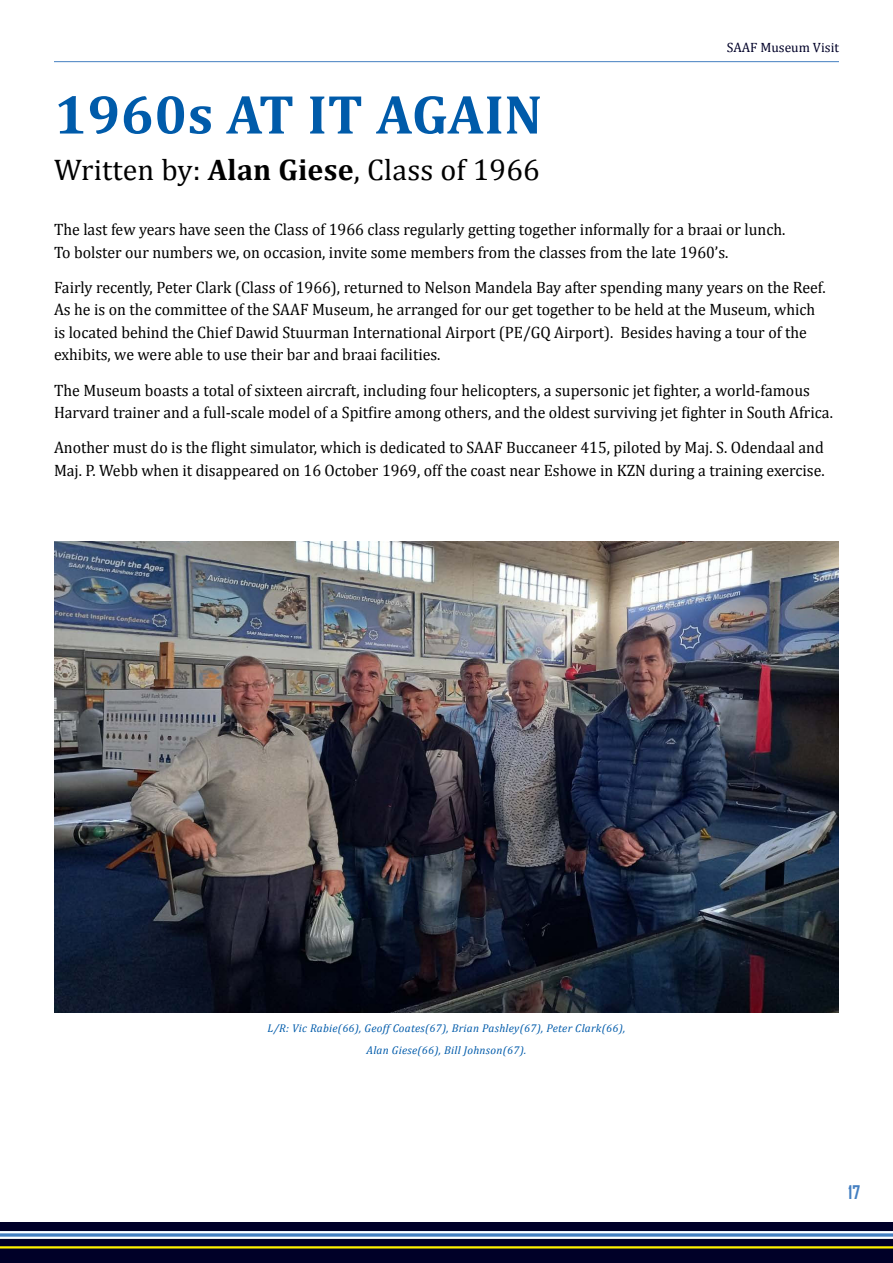
<style>
.page{position:relative;width:893px;height:1263px;background:#fff}
.page>*{position:absolute;margin:0;border:0;box-sizing:border-box;transform-origin:0 0}
.t1{font:700 55.5px "Cambria";letter-spacing:.01em;color:#005baa}
.t2{font:30px "Cambria";letter-spacing:.005em;color:#000}
.t3{font:700 18px "Agency FB";color:#447fc1}
.t4{font:16.5px/22.5px "Cambria";color:#000;scale:.96 1}
.t5{font:13.5px "Cambria";color:#000028}
.t6{font:italic 11.25px/22px "Cambria";letter-spacing:.025em;color:#005baa;text-align:center}
.s1{font-weight:700}
</style>
<div class="page">
<div style="left:0;top:1222px;width:893px;height:41px;background:#000028"></div>
<svg style="left:0;top:1233px;width:893px;height:4px"></svg>
<hr style="left:0;top:1246px;width:893px;height:2px;background:#fff200">
<hr style="left:0;top:1237px;width:893px;height:2px;background:#fff">
<hr style="left:0;top:1231px;width:893px;height:2px;background:#fff">
<hr style="left:54px;top:61px;width:785px;height:1px;background:#447fc1">
<img style="left:54px;top:542px;width:785px;height:471px">
<p class="t5" style="left:727px;top:42px;width:114px">SAAF Museum Visit</p>
<h1 class="t1" style="left:54px;top:95px;width:490px">1960s AT IT AGAIN</h1>
<h2 class="t2" style="left:54px;top:159px;width:487px">Written by: <span class="s1">Alan Giese</span>, Class of 1966</h2>
<p class="t4" style="left:54px;top:218px;width:763px">The last few years have seen the Class of 1966 class regularly getting together informally for a braai or lunch.<br>To bolster our numbers we, on occasion, invite some members from the classes from the late 1960’s.</p>
<p class="t4" style="left:54px;top:276px;width:805px">Fairly recently, Peter Clark (Class of 1966), returned to Nelson Mandela Bay after spending many years on the Reef.<br>As he is on the committee of the SAAF Museum, he arranged for our get together to be held at the Museum, which is located behind the Chief Dawid Stuurman International Airport (PE/GQ Airport). Besides having a tour of the exhibits, we were able to use their bar and braai facilities.</p>
<p class="t4" style="left:54px;top:379px;width:813px">The Museum boasts a total of sixteen aircraft, including four helicopters, a supersonic jet fighter, a world-famous<br>Harvard trainer and a full-scale model of a Spitfire among others, and the oldest surviving jet fighter in South Africa.</p>
<p class="t4" style="left:54px;top:436px;width:804px">Another must do is the flight simulator, which is dedicated to SAAF Buccaneer 415, piloted by Maj. S. Odendaal and<br>Maj. P. Webb when it disappeared on 16 October 1969, off the coast near Eshowe in KZN during a training exercise.</p>
<p class="t6" style="left:268px;top:1018px;width:359px">L/R: Vic Rabie(66), Geoff Coates(67), Brian Pashley(67), Peter Clark(66),<br>Alan Giese(66), Bill Johnson(67).</p>
<p class="t3" style="left:848px;top:1182px;width:13px">17</p>
</div>
